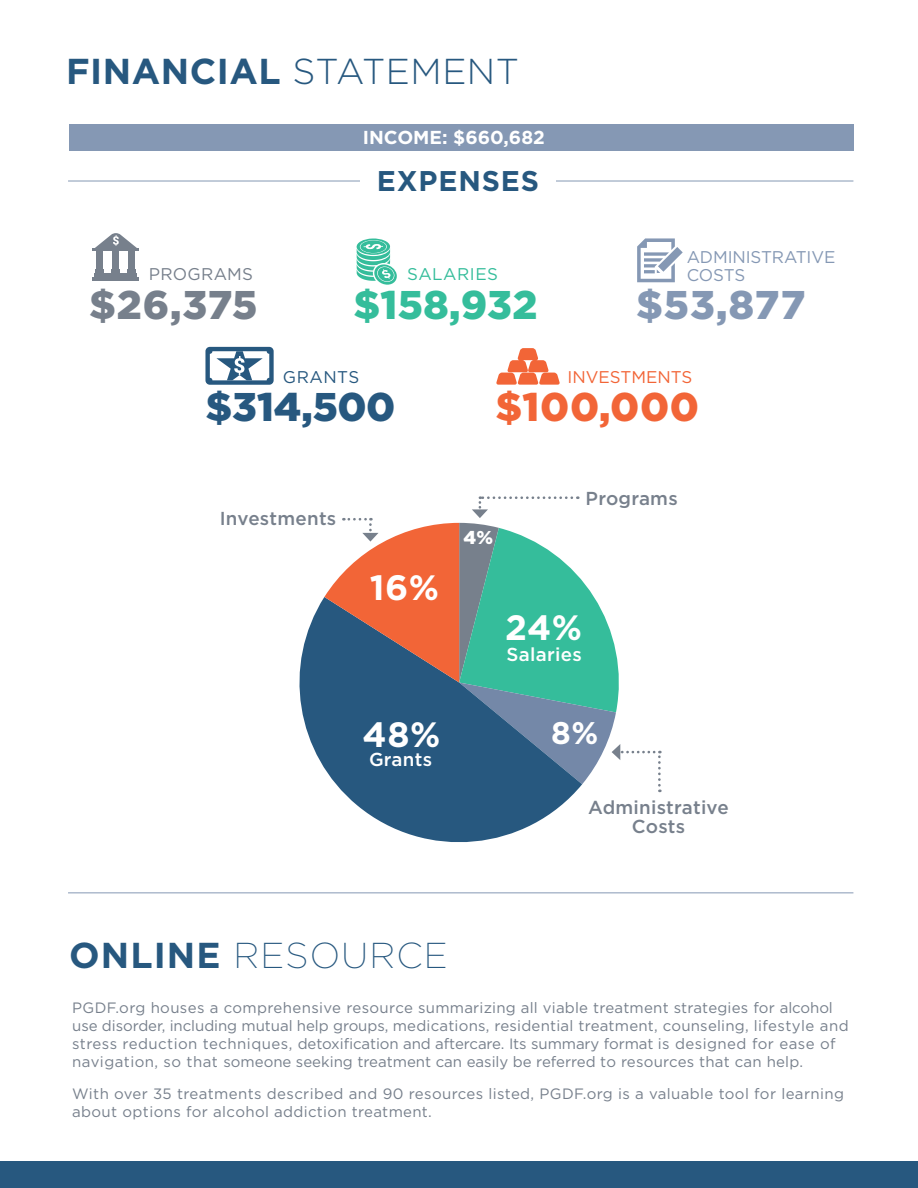
<style>
.page{position:relative;width:918px;height:1188px;background:#fff}
.page>*{position:absolute;margin:0;border:0;box-sizing:border-box;transform-origin:0 0}
.Paragraph{font:900 40.05px "Gotham";letter-spacing:-.01em;color:#27587f}
.Paragraph-2{font:900 40.05px "Gotham";letter-spacing:.015em;color:#f26537}
.Paragraph-3{font:900 40.05px "Gotham";letter-spacing:.01em;color:#35bd9b}
.Paragraph-4{font:900 40.05px "Gotham";color:#77808c}
.Paragraph-5{font:900 40.05px "Gotham";color:#8598b4}
.Section_Header{font:700 36px "Gotham";letter-spacing:.015em;color:#27587f}
.t1{font:200 36px "Gotham";letter-spacing:.03em;color:#27587f}
.Section_Header-2{font:700 35.1px "Gotham";color:#fff}
.Section_Header-3{font:700 31.2px "Gotham";color:#fff}
.Paragraph-6{font:700 28.5px "Gotham";letter-spacing:.03em;color:#27587f}
.Section_Header-4{font:500 18.75px/19px "Gotham";letter-spacing:.015em;color:#77808c;text-align:center}
.Paragraph-7{font:700 18.75px "Gotham";color:#fff}
.Section_Header-5{font:500 18.75px "Gotham";letter-spacing:.015em;color:#fff}
.Section_Header-6{font:900 18.6px "Gotham";color:#fff}
.Paragraph-8{font:16.95px/17.7px "Gotham";letter-spacing:-.005em;color:#8598b4}
.Paragraph-9{font:16.95px "Gotham";color:#f26537}
.Paragraph-10{font:16.95px "Gotham";letter-spacing:.015em;color:#77808c}
.Paragraph-11{font:16.95px "Gotham";letter-spacing:.03em;color:#35bd9b}
.Paragraph-12{font:16.95px "Gotham";letter-spacing:.03em;color:#27587f}
.t2{font:15px/18px "Gotham";letter-spacing:.015em;color:#77808c}
.s1{font-weight:300}
.s2{font-weight:700}
</style>
<div class="page">
<div style="left:0;top:1162px;width:918px;height:26px;background:#27587f"></div>
<svg style="left:299px;top:597px;width:277px;height:245px;fill:#27587f"></svg>
<svg style="left:324px;top:496px;width:337px;height:296px"></svg>
<hr style="left:68px;top:181px;width:785px;height:1px;background:#8598b4">
<hr style="left:68px;top:893px;width:785px;height:1px;background:#8598b4">
<div style="left:69px;top:124px;width:784px;height:27px;background:#8598b4"></div>
<div style="left:360px;top:168px;width:196px;height:28px;background:#fff"></div>
<svg style="left:205px;top:347px;width:69px;height:38px"></svg>
<svg style="left:496px;top:348px;width:64px;height:37px"></svg>
<svg style="left:95px;top:233px;width:42px;height:15px"></svg>
<hr style="left:93px;top:248px;width:46px;height:3px;background:#77808c">
<div style="left:97px;top:251px;width:6px;height:18px;background:#77808c"></div>
<div style="left:113px;top:251px;width:6px;height:18px;background:#77808c"></div>
<div style="left:129px;top:251px;width:6px;height:18px;background:#77808c"></div>
<svg style="left:112px;top:269px;width:8px;height:4px"></svg>
<svg style="left:128px;top:269px;width:8px;height:4px"></svg>
<svg style="left:96px;top:269px;width:8px;height:4px"></svg>
<hr style="left:94px;top:273px;width:43px;height:3px;background:#77808c">
<hr style="left:93px;top:277px;width:46px;height:3px;background:#77808c">
<svg style="left:356px;top:238px;width:41px;height:47px"></svg>
<svg style="left:637px;top:238px;width:46px;height:44px"></svg>
<p class="Section_Header" style="left:66px;top:51px;width:455px">FINANCIAL <span class="s1">STATEMENT</span></p>
<p class="Paragraph-10" style="left:149px;top:264px;width:106px">PROGRAMS</p>
<p class="Paragraph-4" style="left:89px;top:282px;width:170px">$26,375</p>
<p class="Paragraph-7" style="left:363px;top:127px;width:184px">INCOME: $660,682</p>
<p class="Paragraph-6" style="left:377px;top:165px;width:164px">EXPENSES</p>
<p class="Paragraph-11" style="left:407px;top:264px;width:92px">SALARIES</p>
<p class="Paragraph-3" style="left:353px;top:282px;width:185px">$158,932</p>
<p class="Paragraph-8" style="left:687px;top:248px;width:150px">ADMINISTRATIVE<br>COSTS</p>
<p class="Paragraph-5" style="left:636px;top:282px;width:171px">$53,877</p>
<p class="Paragraph-12" style="left:283px;top:368px;width:78px">GRANTS</p>
<p class="Paragraph" style="left:205px;top:384px;width:191px">$314,500</p>
<p class="Paragraph-9" style="left:568px;top:368px;width:126px">INVESTMENTS</p>
<p class="Paragraph-2" style="left:495px;top:384px;width:205px">$100,000</p>
<p class="Section_Header-4" style="left:220px;top:508px;width:118px">Investments</p>
<p class="Section_Header-2" style="left:370px;top:568px;width:71px">16%</p>
<p class="Section_Header-2" style="left:363px;top:715px;width:79px">48%</p>
<p class="Section_Header-5" style="left:369px;top:749px;width:65px">Grants</p>
<p class="Section_Header-6" style="left:464px;top:527px;width:31px">4%</p>
<p class="Section_Header-4" style="left:586px;top:489px;width:94px">Programs</p>
<p class="Section_Header-2" style="left:505px;top:607px;width:78px">24%</p>
<p class="Section_Header-5" style="left:507px;top:644px;width:77px">Salaries</p>
<p class="Section_Header-3" style="left:551px;top:715px;width:49px">8%</p>
<p class="Section_Header-4" style="left:588px;top:797px;width:142px">Administrative<br>Costs</p>
<p class="t1" style="left:69px;top:936px;width:380px"><span class="s2">ONLINE</span> RESOURCE</p>
<p class="t2" style="left:72px;top:999px;width:778px">PGDF.org houses a comprehensive resource summarizing all viable treatment strategies for alcohol use disorder, including mutual help groups, medications, residential treatment, counseling, lifestyle and stress reduction techniques, detoxification and aftercare. Its summary format is designed for ease of navigation, so that someone seeking treatment can easily be referred to resources that can help.</p>
<p class="t2" style="left:72px;top:1084px;width:773px">With over 35 treatments described and 90 resources listed, PGDF.org is a valuable tool for learning about options for alcohol addiction treatment.</p>
</div>
